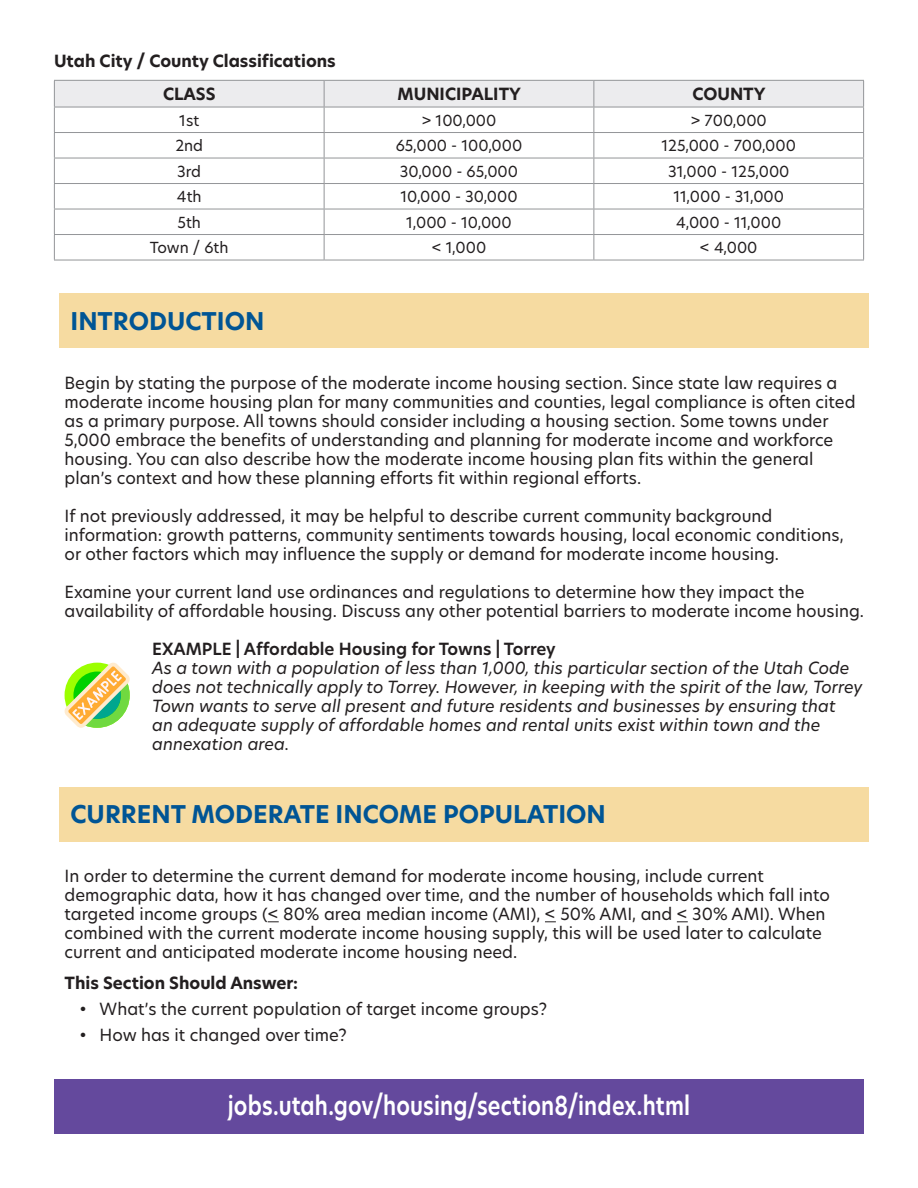
<style>
.page{position:relative;width:918px;height:1188px;background:#fff}
.page>*{position:absolute;margin:0;border:0;box-sizing:border-box;transform-origin:0 0}
.t1{font:600 25.65px "Hero New";letter-spacing:.01em;color:#fff;scale:.82 1}
.t2{font:700 24px "Hero New";color:#005595}
.t3{font:16.5px/18.9px "Hero New";color:#231f20}
.t4{font:italic 16.5px/19px "Hero New";color:#231f20}
.t5{font:700 16.5px "Hero New";color:#231f20}
.t6{font:600 16.5px "Hero New";color:#231f20}
.t7{font:15px "Hero New";color:#231f20}
</style>
<div class="page">
<div style="left:59px;top:787px;width:810px;height:54px;background:#f6dba1"></div>
<div style="left:59px;top:294px;width:810px;height:54px;background:#f6dba1"></div>
<svg style="left:54px;top:80px;width:810px;height:180px"></svg>
<hr style="left:54px;top:260px;width:270px;height:1px;background:#939598">
<hr style="left:324px;top:260px;width:270px;height:1px;background:#939598">
<hr style="left:594px;top:260px;width:270px;height:1px;background:#939598">
<div style="left:54px;top:1080px;width:810px;height:54px;background:#64499d"></div>
<svg style="left:64px;top:662px;width:66px;height:66px"></svg>
<p class="t5" style="left:54px;top:50px;width:283px">Utah City / County Classifications</p>
<p class="t5" style="left:163px;top:83px;width:54px">CLASS</p>
<p class="t5" style="left:398px;top:83px;width:125px">MUNICIPALITY</p>
<p class="t5" style="left:692px;top:83px;width:75px">COUNTY</p>
<p class="t7" style="left:179px;top:110px;width:22px">1st</p>
<p class="t7" style="left:422px;top:110px;width:76px">&gt; 100,000</p>
<p class="t7" style="left:691px;top:110px;width:78px">&gt; 700,000</p>
<p class="t7" style="left:175px;top:136px;width:29px">2nd</p>
<p class="t7" style="left:396px;top:136px;width:128px">65,000 - 100,000</p>
<p class="t7" style="left:661px;top:136px;width:136px">125,000 - 700,000</p>
<p class="t7" style="left:177px;top:161px;width:25px">3rd</p>
<p class="t7" style="left:400px;top:161px;width:120px">30,000 - 65,000</p>
<p class="t7" style="left:668px;top:161px;width:123px">31,000 - 125,000</p>
<p class="t7" style="left:177px;top:187px;width:26px">4th</p>
<p class="t7" style="left:400px;top:187px;width:119px">10,000 - 30,000</p>
<p class="t7" style="left:673px;top:187px;width:112px">11,000 - 31,000</p>
<p class="t7" style="left:177px;top:212px;width:25px">5th</p>
<p class="t7" style="left:406px;top:212px;width:107px">1,000 - 10,000</p>
<p class="t7" style="left:676px;top:212px;width:106px">4,000 - 11,000</p>
<p class="t7" style="left:150px;top:238px;width:80px">Town / 6th</p>
<p class="t7" style="left:432px;top:238px;width:56px">&lt; 1,000</p>
<p class="t7" style="left:700px;top:238px;width:59px">&lt; 4,000</p>
<p class="t2" style="left:71px;top:305px;width:195px">INTRODUCTION</p>
<p class="t3" style="left:65px;top:373px;width:793px">Begin by stating the purpose of the moderate income housing section. Since state law requires a moderate income housing plan for many communities and counties, legal compliance is often cited as a primary purpose. All towns should consider including a housing section. Some towns under 5,000 embrace the benefits of understanding and planning for moderate income and workforce housing. You can also describe how the moderate income housing plan fits within the general plan’s context and how these planning efforts fit within regional efforts.</p>
<p class="t3" style="left:65px;top:506px;width:781px">If not previously addressed, it may be helpful to describe current community background information: growth patterns, community sentiments towards housing, local economic conditions, or other factors which may influence the supply or demand for moderate income housing.</p>
<p class="t3" style="left:65px;top:582px;width:801px">Examine your current land use ordinances and regulations to determine how they impact the availability of affordable housing. Discuss any other potential barriers to moderate income housing.</p>
<p class="t6" style="left:152px;top:638px;width:405px">EXAMPLE | Affordable Housing for Towns | Torrey</p>
<p class="t4" style="left:152px;top:658px;width:712px">As a town with a population of less than 1,000, this particular section of the Utah Code does not technically apply to Torrey. However, in keeping with the spirit of the law, Torrey Town wants to serve all present and future residents and businesses by ensuring that<br>an adequate supply of affordable homes and rental units exist within town and the annexation area.</p>
<p class="t2" style="left:71px;top:798px;width:537px">CURRENT MODERATE INCOME POPULATION</p>
<p class="t3" style="left:65px;top:866px;width:767px">In order to determine the current demand for moderate income housing, include current demographic data, how it has changed over time, and the number of households which fall into targeted income groups (&lt; 80% area median income (AMI), &lt; 50% AMI, and &lt; 30% AMI). When combined with the current moderate income housing supply, this will be used later to calculate current and anticipated moderate income housing need.</p>
<p class="t5" style="left:65px;top:972px;width:235px">This Section Should Answer:</p>
<p class="t3" style="left:79px;top:999px;width:469px">• What’s the current population of target income groups?</p>
<p class="t3" style="left:79px;top:1025px;width:269px">• How has it changed over time?</p>
<p class="t1" style="left:228px;top:1088px;width:565px">jobs.utah.gov/housing/section8/index.html</p>
</div>
